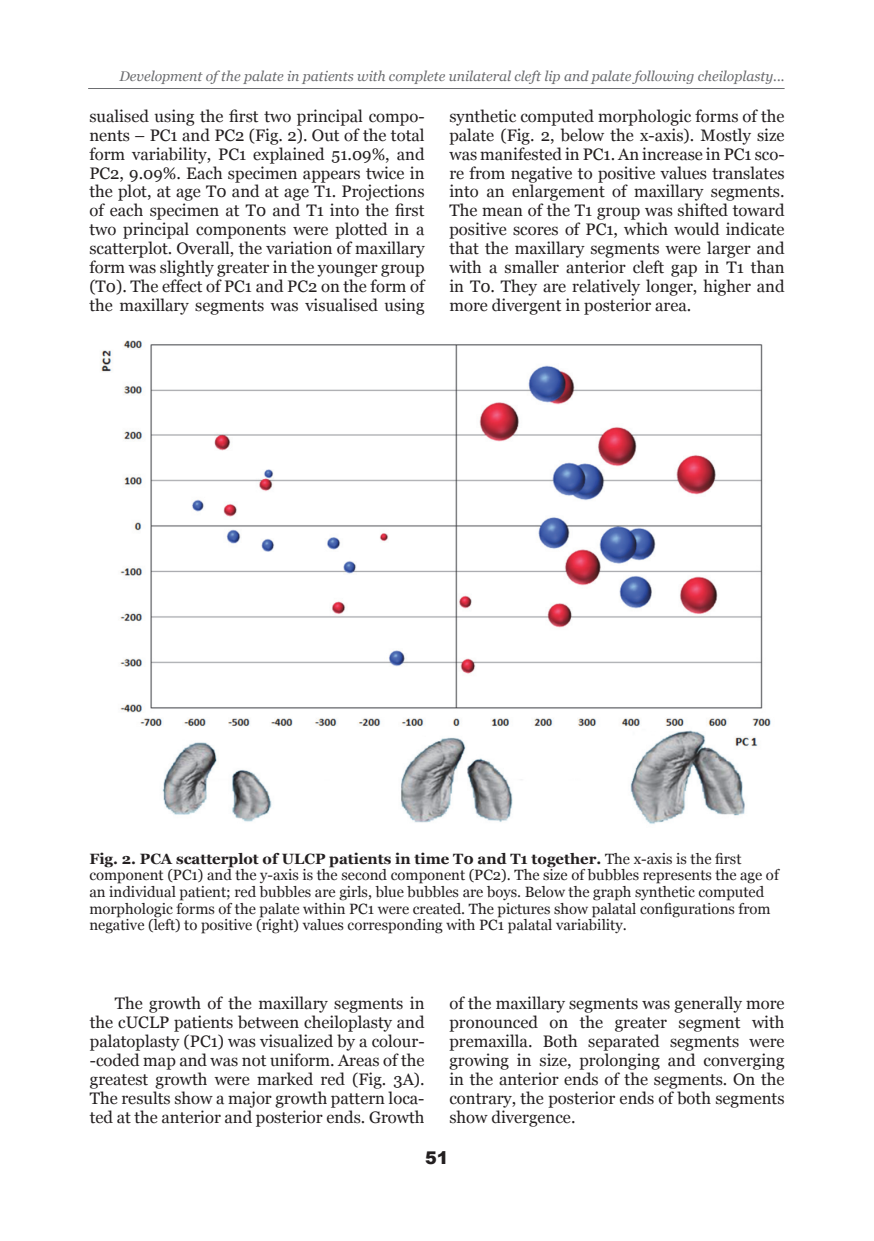
<style>
.page{position:relative;width:874px;height:1241px;background:#fff}
.page>*{position:absolute;margin:0;border:0;box-sizing:border-box;transform-origin:0 0}
.t1{font:900 17.5px "Arial";color:#231f20}
.t2{font:16.62px/18.9px "Georgia";color:#231f20;text-align:justify}
.t3{font:14.88px/16.6px "Georgia";color:#231f20}
.t4{font:700 14.88px "Georgia";color:#231f20}
.t5{font:italic 14px "Georgia";color:#6c6d70}
.s1{font-weight:700}
</style>
<div class="page">
<img style="left:101px;top:340px;width:670px;height:484px">
<hr style="left:88px;top:88px;width:696px;height:1px;background:#6c6d70">
<p class="t5" style="left:119px;top:67px;width:666px">Development of the palate in patients with complete unilateral cleft lip and palate following cheiloplasty...</p>
<p class="t2" style="left:89px;top:107px;width:336px">sualised using the first two principal compo&shy;nents – PC1 and PC2 (Fig. 2). Out of the total form variability, PC1 explained 51.09%, and PC2, 9.09%. Each specimen appears twice in the plot, at age T0 and at age T1. Projections of each specimen at T0 and T1 into the first two principal components were plotted in a scatterplot. Overall, the variation of maxillary form was slightly greater in the younger group (T0). The effect of PC1 and PC2 on the form of the maxillary segments was visualised using</p>
<p class="t2" style="left:449px;top:107px;width:336px">synthetic computed morphologic forms of the palate (Fig. 2, below the x-axis). Mostly size was manifested in PC1. An increase in PC1 sco&shy;re from negative to positive values translates into an enlargement of maxillary segments.<br>The mean of the T1 group was shifted toward positive scores of PC1, which would indicate that the maxillary segments were larger and with a smaller anterior cleft gap in T1 than in T0. They are relatively longer, higher and more divergent in posterior area.</p>
<p class="t3" style="left:89px;top:850px;width:690px;text-indent:240px"><span class="s1">patients in time T0 and T1 together.</span> The x-axis is the first component (PC1) and the y-axis is the second component (PC2). The size of bubbles represents the age of an individual patient; red bubbles are girls, blue bubbles are boys. Below the graph synthetic computed morphologic forms of the palate within PC1 were created. The pictures show palatal configurations from negative (left) to positive (right) values corresponding with PC1 palatal variability.</p>
<p class="t4" style="left:89px;top:849px;width:63px">Fig. 2. PCA</p>
<p class="t4" style="left:176px;top:849px;width:118px">scatterplot of ULCP</p>
<p class="t2" style="left:90px;top:994px;width:336px;text-indent:25px">The growth of the maxillary segments in the cUCLP patients between cheiloplasty and palatoplasty (PC1) was visualized by a colour--coded map and was not uniform. Areas of the greatest growth were marked red (Fig. 3A).<br>The results show a major growth pattern loca&shy;ted at the anterior and posterior ends. Growth</p>
<p class="t2" style="left:449px;top:994px;width:336px">of the maxillary segments was generally more pronounced on the greater segment with premaxilla. Both separated segments were growing in size, prolonging and converging in the anterior ends of the segments. On the contrary, the posterior ends of both segments show divergence.</p>
<p class="t1" style="left:425px;top:1144px;width:25px">51</p>
</div>
